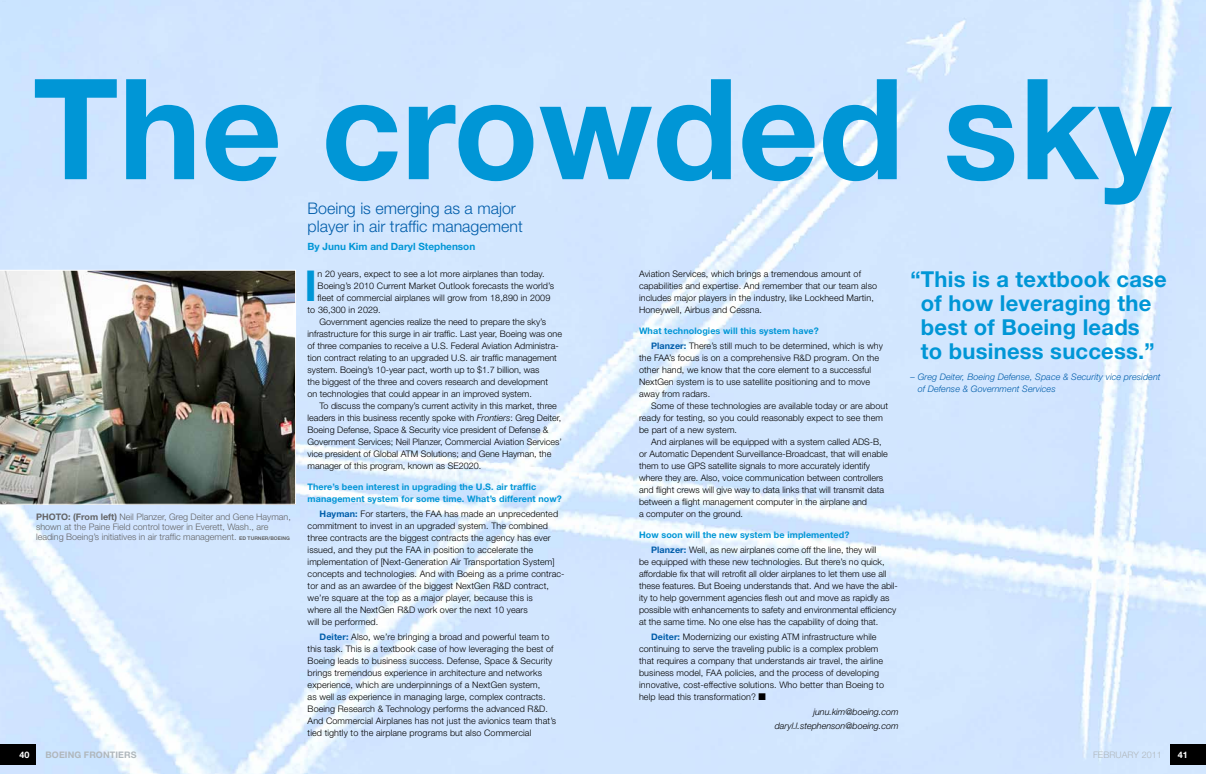
<style>
.page{position:relative;width:1206px;height:774px;background:#fff}
.page>*{position:absolute;margin:0;border:0;box-sizing:border-box;transform-origin:0 0}
.t1{font:700 140px "Helvetica Neue";color:#0096d6}
.t2{font:700 42.6px "Helvetica Neue";color:#0096d6}
.t3{font:700 22px/24px "Helvetica Neue";letter-spacing:.01em;color:#0096d6}
.t4{font:300 16px/18px "Helvetica Neue";color:#005daa}
.t5{font:700 10px "Helvetica Neue";color:#0096d6}
.t6{font:300 9px/12px "Helvetica Neue";letter-spacing:.01em;color:#000}
.t7{font:300 9px/10px "Helvetica Neue";color:#636466}
.t8{font:700 9px/12px "Helvetica Neue";letter-spacing:.01em;color:#0096d6}
.t9{font:italic 300 9px/12px "Helvetica Neue";letter-spacing:.01em;color:#005daa}
.t10{font:italic 300 9px/14.2px "Helvetica Neue";color:#000;text-align:right}
.t11{font:700 9px "Helvetica Neue";letter-spacing:.01em;color:#b0b7bc}
.t12{font:300 9px "Helvetica Neue";letter-spacing:.01em;color:#b0b7bc}
.t13{font:700 9px "Helvetica Neue";color:#fff}
.t14{font:700 5px "Helvetica Neue";color:#636466}
.s1{font-weight:700;color:#0096d6}
.s2{font-weight:700;color:#005daa}
.s3{font-style:italic}
.s4{font-weight:700}
.s5{font-weight:700;font-size:5px}
</style>
<div class="page">
<img style="left:0;top:0;width:1206px;height:774px">
<div style="left:0;top:744px;width:36px;height:20px;background:#000"></div>
<div style="left:1170px;top:744px;width:36px;height:20px;background:#000"></div>
<img style="left:0;top:270px;width:296px;height:235px">
<h1 class="t1" style="left:33px;top:43px;width:1141px">The crowded sky</h1>
<h3 class="t4" style="left:308px;top:199px;width:217px">Boeing is emerging as a major player in air traffic management</h3>
<p class="t5" style="left:308px;top:240px;width:169px">By Junu Kim and Daryl Stephenson</p>
<p class="t6" style="left:639px;top:268px;width:240px">Aviation Services, which brings a tremendous amount of capabilities and expertise. And remember that our team also includes major players in the industry, like Lockheed Martin, Honeywell, Airbus and Cessna.</p>
<p class="t6" style="left:651px;top:323px;width:234px;line-height:15px;text-indent:-12px"><span class="s1">What technologies will this system have?<br></span><span class="s2">Planzer:</span> There’s still much to be determined, which is why</p>
<p class="t6" style="left:639px;top:352px;width:242px">the FAA’s focus is on a comprehensive R&amp;D program. On the other hand, we know that the core element to a successful NextGen system is to use satellite positioning and to move away from radars.</p>
<p class="t6" style="left:639px;top:400px;width:250px;text-indent:12px">Some of these technologies are available today or are about ready for testing, so you could reasonably expect to see them be part of a new system.</p>
<p class="t6" style="left:639px;top:436px;width:250px;text-indent:12px">And airplanes will be equipped with a system called ADS-B, or Automatic Dependent Surveillance-Broadcast, that will enable them to use GPS satellite signals to more accurately identify where they are. Also, voice communication between controllers and flight crews will give way to data links that will transmit data between a flight management computer in the airplane and<br>a computer on the ground.</p>
<p class="t6" style="left:651px;top:527px;width:227px;line-height:15px;text-indent:-12px"><span class="s1">How soon will the new system be implemented?<br></span><span class="s2">Planzer:</span> Well, as new airplanes come off the line, they will</p>
<p class="t6" style="left:639px;top:556px;width:260px">be equipped with these new technologies. But there’s no quick, affordable fix that will retrofit all older airplanes to let them use all these features. But Boeing understands that. And we have the abil&shy;ity to help government agencies flesh out and move as rapidly as possible with enhancements to safety and environmental efficiency at the same time. No one else has the capability of doing that.</p>
<p class="t6" style="left:639px;top:631px;width:246px;text-indent:12px"><span class="s2">Deiter:</span> Modernizing our existing ATM infrastructure while continuing to serve the traveling public is a complex problem that requires a company that understands air travel, the airline business model, FAA policies, and the process of developing innovative, cost-effective solutions. Who better than Boeing to help lead this transformation? ■</p>
<p class="t10" style="left:775px;top:704px;width:125px">junu.kim@boeing.com daryl.l.stephenson@boeing.com</p>
<h2 class="t2" style="left:305px;top:260px;width:14px">I</h2>
<p class="t6" style="left:318px;top:268px;width:228px">n 20 years, expect to see a lot more airplanes than today.</p>
<h3 class="t3" style="left:921px;top:267px;width:247px;text-indent:-10px">“This is a textbook case of how leveraging the best of Boeing leads<br>to business success.”</h3>
<p class="t9" style="left:918px;top:371px;width:244px;text-indent:-7px">– Greg Deiter, Boeing Defense, Space &amp; Security vice president of Defense &amp; Government Services</p>
<p class="t6" style="left:318px;top:280px;width:238px">Boeing’s 2010 Current Market Outlook forecasts the world’s</p>
<p class="t6" style="left:318px;top:292px;width:234px">fleet of commercial airplanes will grow from 18,890 in 2009</p>
<p class="t6" style="left:308px;top:304px;width:75px">to 36,300 in 2029.</p>
<p class="t6" style="left:320px;top:316px;width:228px">Government agencies realize the need to prepare the sky’s</p>
<p class="t6" style="left:308px;top:328px;width:256px">infrastructure for this surge in air traffic. Last year, Boeing was one</p>
<p class="t6" style="left:308px;top:340px;width:253px">of three companies to receive a U.S. Federal Aviation Administra-</p>
<p class="t6" style="left:308px;top:352px;width:251px">tion contract relating to an upgraded U.S. air traffic management</p>
<p class="t6" style="left:308px;top:364px;width:234px">system. Boeing’s 10-year pact, worth up to $1.7 billion, was</p>
<p class="t6" style="left:308px;top:376px;width:242px">the biggest of the three and covers research and development</p>
<p class="t6" style="left:308px;top:388px;width:226px">on technologies that could appear in an improved system.</p>
<p class="t6" style="left:320px;top:400px;width:239px">To discuss the company’s current activity in this market, three</p>
<p class="t6" style="left:308px;top:412px;width:255px">leaders in this business recently spoke with <span class="s3">Frontiers</span>: Greg Deiter,</p>
<p class="t6" style="left:308px;top:424px;width:242px">Boeing Defense, Space &amp; Security vice president of Defense &amp;</p>
<p class="t6" style="left:308px;top:436px;width:256px">Government Services; Neil Planzer, Commercial Aviation Services’</p>
<p class="t6" style="left:308px;top:448px;width:245px">vice president of Global ATM Solutions; and Gene Hayman, the</p>
<p class="t6" style="left:308px;top:460px;width:175px">manager of this program, known as SE2020.</p>
<p class="t8" style="left:308px;top:481px;width:256px">There’s been interest in upgrading the U.S. air traffic management system for some time. What’s different now?</p>
<p class="t6" style="left:308px;top:508px;width:259px;text-indent:12px"><span class="s2">Hayman:</span> For starters, the FAA has made an unprecedented commitment to invest in an upgraded system. The combined three contracts are the biggest contracts the agency has ever issued, and they put the FAA in position to accelerate the implementation of [Next-Generation Air Transportation System] concepts and technologies. And with Boeing as a prime contrac&shy;tor and as an awardee of the biggest NextGen R&amp;D contract, we’re square at the top as a major player, because this is<br>where all the NextGen R&amp;D work over the next 10 years<br>will be performed.</p>
<p class="t6" style="left:308px;top:631px;width:250px;text-indent:12px"><span class="s2">Deiter:</span> Also, we’re bringing a broad and powerful team to this task. This is a textbook case of how leveraging the best of Boeing leads to business success. Defense, Space &amp; Security brings tremendous experience in architecture and networks experience, which are underpinnings of a NextGen system,<br>as well as experience in managing large, complex contracts.<br>Boeing Research &amp; Technology performs the advanced R&amp;D.<br>And Commercial Airplanes has not just the avionics team that’s tied tightly to the airplane programs but also Commercial</p>
<p class="t7" style="left:36px;top:512px;width:256px"><span class="s4">PHOTO: (From left)</span> Neil Planzer, Greg Deiter and Gene Hayman, shown at the Paine Field control tower in Everett, Wash., are leading Boeing’s initiatives in air traffic management. <span class="s5">Ed Turner</span></p>
<p class="t14" style="left:269px;top:535px;width:10px">/Boeing</p>
<p class="t13" style="left:20px;top:749px;width:12px">40</p>
<p class="t11" style="left:46px;top:749px;width:93px">BOEING FRONTIERS</p>
<p class="t12" style="left:1093px;top:749px;width:70px">FEBRUARY 2011</p>
<p class="t13" style="left:1178px;top:749px;width:12px">41</p>
</div>
